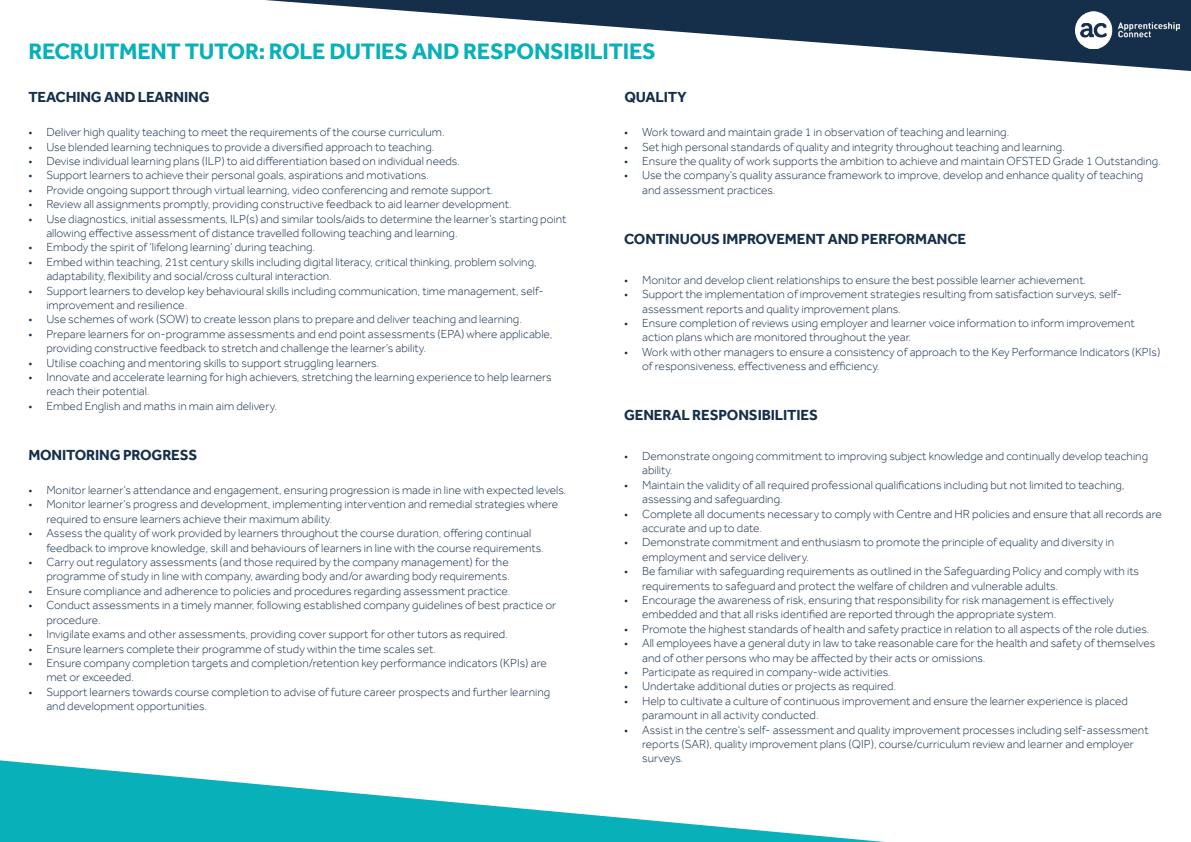
<style>
.page{position:relative;width:1191px;height:842px;background:#fff}
.page>*{position:absolute;margin:0;border:0;box-sizing:border-box;transform-origin:0 0}
.t1{font:700 23px "Effra";letter-spacing:-.01em;color:#08b0b9}
.t2{font:700 15px "Effra";letter-spacing:-.01em;color:#152f4a}
.t3{font:300 12px/14.4px "Effra";color:#152f4a}
</style>
<div class="page">
<svg style="left:265px;top:0;width:926px;height:71px"></svg>
<img style="left:1075px;top:11px;width:104px;height:37px">
<svg style="left:0;top:760px;width:884px;height:82px"></svg>
<h1 class="t1" style="left:28px;top:38px;width:629px">RECRUITMENT TUTOR: ROLE DUTIES AND RESPONSIBILITIES</h1>
<p class="t2" style="left:28px;top:88px;width:183px">TEACHING AND LEARNING</p>
<p class="t2" style="left:624px;top:88px;width:64px">QUALITY</p>
<p class="t3" style="left:624px;top:125px;width:386px">• Work toward and maintain grade 1 in observation of teaching and learning.</p>
<p class="t3" style="left:624px;top:139px;width:442px">• Set high personal standards of quality and integrity throughout teaching and learning.</p>
<p class="t3" style="left:624px;top:154px;width:538px">• Ensure the quality of work supports the ambition to achieve and maintain OFSTED Grade 1 Outstanding.</p>
<p class="t3" style="left:642px;top:168px;width:502px;text-indent:-18px">• Use the company’s quality assurance framework to improve, develop and enhance quality of teaching and assessment practices.</p>
<p class="t2" style="left:624px;top:230px;width:343px">CONTINUOUS IMPROVEMENT AND PERFORMANCE</p>
<p class="t3" style="left:624px;top:272px;width:463px">• Monitor and develop client relationships to ensure the best possible learner achievement.</p>
<p class="t3" style="left:642px;top:287px;width:481px;text-indent:-18px">• Support the implementation of improvement strategies resulting from satisfaction surveys, self&shy;assessment reports and quality improvement plans.</p>
<p class="t3" style="left:642px;top:316px;width:494px;text-indent:-18px">• Ensure completion of reviews using employer and learner voice information to inform improvement action plans which are monitored throughout the year.</p>
<p class="t3" style="left:642px;top:344px;width:520px;text-indent:-18px">• Work with other managers to ensure a consistency of approach to the Key Performance Indicators (KPIs) of responsiveness, effectiveness and efficiency.</p>
<p class="t2" style="left:624px;top:406px;width:195px">GENERAL RESPONSIBILITIES</p>
<p class="t3" style="left:642px;top:449px;width:507px;text-indent:-18px">• Demonstrate ongoing commitment to improving subject knowledge and continually develop teaching ability.</p>
<p class="t3" style="left:642px;top:477px;width:484px;text-indent:-18px">• Maintain the validity of all required professional qualifications including but not limited to teaching, assessing and safeguarding.</p>
<p class="t3" style="left:642px;top:506px;width:521px;text-indent:-18px">• Complete all documents necessary to comply with Centre and HR policies and ensure that all records are accurate and up to date.</p>
<p class="t3" style="left:642px;top:535px;width:473px;text-indent:-18px">• Demonstrate commitment and enthusiasm to promote the principle of equality and diversity in employment and service delivery.</p>
<p class="t3" style="left:642px;top:564px;width:498px;text-indent:-18px">• Be familiar with safeguarding requirements as outlined in the Safeguarding Policy and comply with its requirements to safeguard and protect the welfare of children and vulnerable adults.</p>
<p class="t3" style="left:642px;top:593px;width:473px;text-indent:-18px">• Encourage the awareness of risk, ensuring that responsibility for risk management is effectively embedded and that all risks identified are reported through the appropriate system.</p>
<p class="t3" style="left:624px;top:621px;width:526px">• Promote the highest standards of health and safety practice in relation to all aspects of the role duties.</p>
<p class="t3" style="left:642px;top:636px;width:515px;text-indent:-18px">• All employees have a general duty in law to take reasonable care for the health and safety of themselves and of other persons who may be affected by their acts or omissions.</p>
<p class="t3" style="left:624px;top:665px;width:268px">• Participate as required in company-wide activities.</p>
<p class="t3" style="left:624px;top:679px;width:274px">• Undertake additional duties or projects as required.</p>
<p class="t3" style="left:642px;top:693px;width:487px;text-indent:-18px">• Help to cultivate a culture of continuous improvement and ensure the learner experience is placed paramount in all activity conducted.</p>
<p class="t3" style="left:642px;top:722px;width:508px;text-indent:-18px">• Assist in the centre’s self- assessment and quality improvement processes including self-assessment reports (SAR), quality improvement plans (QIP), course/curriculum review and learner and employer surveys.</p>
<p class="t3" style="left:28px;top:125px;width:418px">• Deliver high quality teaching to meet the requirements of the course curriculum.</p>
<p class="t3" style="left:28px;top:139px;width:407px">• Use blended learning techniques to provide a diversified approach to teaching.</p>
<p class="t3" style="left:28px;top:154px;width:433px">• Devise individual learning plans (ILP) to aid differentiation based on individual needs.</p>
<p class="t3" style="left:28px;top:168px;width:402px">• Support learners to achieve their personal goals, aspirations and motivations.</p>
<p class="t3" style="left:28px;top:182px;width:466px">• Provide ongoing support through virtual learning, video conferencing and remote support.</p>
<p class="t3" style="left:28px;top:197px;width:485px">• Review all assignments promptly, providing constructive feedback to aid learner development.</p>
<p class="t3" style="left:46px;top:211px;width:521px;text-indent:-18px">• Use diagnostics, initial assessments, ILP(s) and similar tools/aids to determine the learner’s starting point allowing effective assessment of distance travelled following teaching and learning.</p>
<p class="t3" style="left:28px;top:240px;width:288px">• Embody the spirit of ‘lifelong learning’ during teaching.</p>
<p class="t3" style="left:46px;top:254px;width:492px;text-indent:-18px">• Embed within teaching, 21st century skills including digital literacy, critical thinking, problem solving, adaptability, flexibility and social/cross cultural interaction.</p>
<p class="t3" style="left:46px;top:283px;width:499px;text-indent:-18px">• Support learners to develop key behavioural skills including communication, time management, self&shy;improvement and resilience.</p>
<p class="t3" style="left:28px;top:312px;width:495px">• Use schemes of work (SOW) to create lesson plans to prepare and deliver teaching and learning.</p>
<p class="t3" style="left:46px;top:326px;width:508px;text-indent:-18px">• Prepare learners for on-programme assessments and end point assessments (EPA) where applicable, providing constructive feedback to stretch and challenge the learner’s ability.</p>
<p class="t3" style="left:28px;top:355px;width:352px">• Utilise coaching and mentoring skills to support struggling learners.</p>
<p class="t3" style="left:46px;top:370px;width:506px;text-indent:-18px">• Innovate and accelerate learning for high achievers, stretching the learning experience to help learners reach their potential.</p>
<p class="t3" style="left:28px;top:398px;width:250px">• Embed English and maths in main aim delivery.</p>
<p class="t2" style="left:28px;top:446px;width:171px">MONITORING PROGRESS</p>
<p class="t3" style="left:28px;top:483px;width:539px">• Monitor learner’s attendance and engagement, ensuring progression is made in line with expected levels.</p>
<p class="t3" style="left:46px;top:497px;width:513px;text-indent:-18px">• Monitor learner’s progress and development, implementing intervention and remedial strategies where required to ensure learners achieve their maximum ability.</p>
<p class="t3" style="left:46px;top:526px;width:499px;text-indent:-18px">• Assess the quality of work provided by learners throughout the course duration, offering continual feedback to improve knowledge, skill and behaviours of learners in line with the course requirements.</p>
<p class="t3" style="left:28px;top:555px;width:483px;text-align:right">• Carry out regulatory assessments (and those required by the company management) for the programme of study in line with company, awarding body and/or awarding body requirements.</p>
<p class="t3" style="left:28px;top:583px;width:484px">• Ensure compliance and adherence to policies and procedures regarding assessment practice.</p>
<p class="t3" style="left:46px;top:598px;width:511px;text-indent:-18px">• Conduct assessments in a timely manner, following established company guidelines of best practice or procedure.</p>
<p class="t3" style="left:28px;top:627px;width:481px">• Invigilate exams and other assessments, providing cover support for other tutors as required.</p>
<p class="t3" style="left:28px;top:641px;width:409px">• Ensure learners complete their programme of study within the time scales set.</p>
<p class="t3" style="left:46px;top:655px;width:502px;text-indent:-18px">• Ensure company completion targets and completion/retention key performance indicators (KPIs) are met or exceeded.</p>
<p class="t3" style="left:46px;top:684px;width:505px;text-indent:-18px">• Support learners towards course completion to advise of future career prospects and further learning and development opportunities.</p>
</div>
